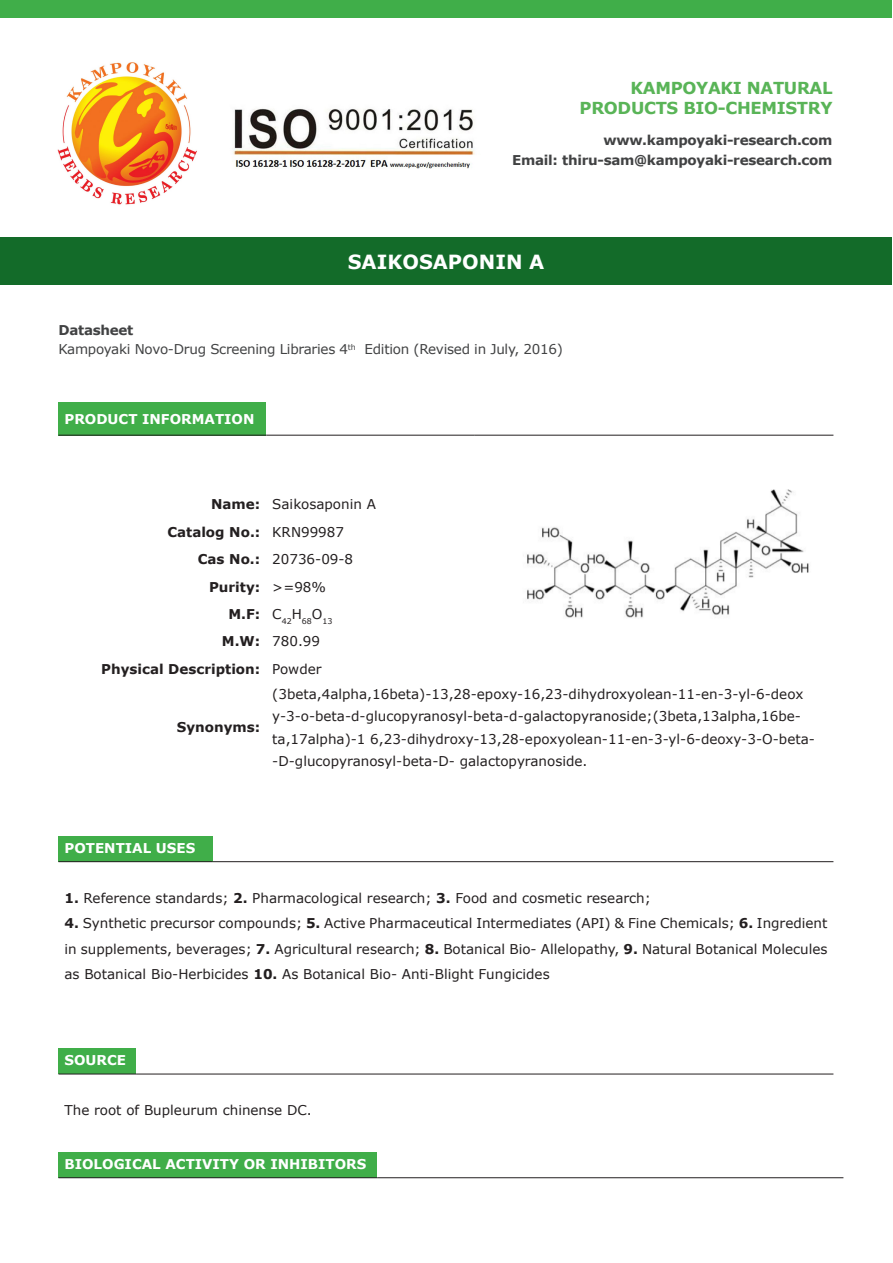
<style>
.page{position:relative;width:893px;height:1263px;background:#fff}
.page>*{position:absolute;margin:0;border:0;box-sizing:border-box;transform-origin:0 0}
.t1{font:700 19.5px "Verdana";color:#fff}
.t2{font:700 16.5px "Verdana";letter-spacing:-.02em;color:#59b457}
.t3{font:13.5px/22.2px "Verdana";color:#231f20}
.t4{font:700 13.5px "Verdana";letter-spacing:-.02em;color:#414243}
.t5{font:700 13.5px "Verdana";color:#fff}
.t6{font:700 13.5px "Verdana";color:#231f20}
.t7{font:13.5px "Verdana";letter-spacing:-.02em;color:#414243}
.t8{font:7.8px "Verdana";color:#231f20}
.s1{font-weight:700}
</style>
<div class="page">
<img style="left:232px;top:108px;width:243px;height:61px">
<img style="left:57px;top:62px;width:140px;height:143px">
<div style="left:0;top:0;width:892px;height:17px;background:#40ae49"></div>
<div style="left:1px;top:238px;width:891px;height:47px;background:#136b29"></div>
<div style="left:58px;top:402px;width:208px;height:33px;background:#40ae49"></div>
<hr style="left:58px;top:435px;width:208px;height:1px;background:#231f20">
<hr style="left:266px;top:435px;width:209px;height:1px;background:#231f20">
<hr style="left:475px;top:435px;width:358px;height:1px;background:#231f20">
<img style="left:527px;top:490px;width:282px;height:128px">
<div style="left:58px;top:836px;width:155px;height:26px;background:#40ae49"></div>
<hr style="left:58px;top:861px;width:155px;height:1px;background:#231f20">
<hr style="left:213px;top:861px;width:620px;height:1px;background:#231f20">
<div style="left:58px;top:1049px;width:78px;height:25px;background:#40ae49"></div>
<hr style="left:58px;top:1074px;width:78px;height:1px;background:#231f20">
<hr style="left:136px;top:1074px;width:697px;height:1px;background:#231f20">
<div style="left:58px;top:1153px;width:319px;height:25px;background:#40ae49"></div>
<hr style="left:58px;top:1177px;width:319px;height:1px;background:#231f20">
<hr style="left:377px;top:1177px;width:466px;height:1px;background:#231f20">
<p class="t2" style="left:631px;top:78px;width:203px">KAMPOYAKI NATURAL</p>
<p class="t2" style="left:580px;top:97px;width:254px">PRODUCTS BIO-CHEMISTRY</p>
<p class="t4" style="left:603px;top:132px;width:231px">www.kampoyaki-research.com</p>
<p class="t4" style="left:512px;top:151px;width:322px">Email: thiru-sam@kampoyaki-research.com</p>
<p class="t1" style="left:348px;top:249px;width:198px">SAIKOSAPONIN A</p>
<p class="t4" style="left:58px;top:321px;width:76px">Datasheet</p>
<p class="t7" style="left:58px;top:341px;width:506px">Kampoyaki Novo-Drug Screening Libraries 4<sup>th</sup> Edition (Revised in July, 2016)</p>
<p class="t5" style="left:64px;top:410px;width:192px">PRODUCT INFORMATION</p>
<p class="t6" style="left:211px;top:495px;width:51px">Name:</p>
<p class="t3" style="left:272px;top:493px;width:105px">Saikosaponin A</p>
<p class="t6" style="left:167px;top:523px;width:94px">Catalog No.:</p>
<p class="t3" style="left:272px;top:521px;width:73px">KRN99987</p>
<p class="t6" style="left:198px;top:551px;width:64px">Cas No.:</p>
<p class="t3" style="left:272px;top:549px;width:82px">20736-09-8</p>
<p class="t6" style="left:209px;top:578px;width:53px">Purity:</p>
<p class="t3" style="left:272px;top:576px;width:55px">&gt;=98%</p>
<p class="t6" style="left:228px;top:605px;width:33px">M.F:</p>
<p class="t8" style="left:272px;top:616px;width:62px"><sup>C</sup>42<sup>H</sup>68<sup>O</sup>13</p>
<p class="t6" style="left:222px;top:633px;width:40px">M.W:</p>
<p class="t3" style="left:272px;top:630px;width:49px">780.99</p>
<p class="t6" style="left:101px;top:660px;width:161px">Physical Description:</p>
<p class="t3" style="left:272px;top:658px;width:51px">Powder</p>
<p class="t6" style="left:177px;top:719px;width:85px">Synonyms:</p>
<p class="t3" style="left:272px;top:683px;width:544px">(3beta,4alpha,16beta)-13,28-epoxy-16,23-dihydroxyolean-11-en-3-yl-6-deox y-3-o-beta-d-glucopyranosyl-beta-d-galactopyranoside;(3beta,13alpha,16be&shy;ta,17alpha)-1 6,23-dihydroxy-13,28-epoxyolean-11-en-3-yl-6-deoxy-3-O-beta--D-glucopyranosyl-beta-D- galactopyranoside.</p>
<p class="t5" style="left:64px;top:839px;width:132px">POTENTIAL USES</p>
<p class="t3" style="left:64px;top:887px;width:588px"><span class="s1">1.</span> Reference standards; <span class="s1">2.</span> Pharmacological research; <span class="s1">3.</span> Food and cosmetic research;</p>
<p class="t3" style="left:64px;top:911px;width:764px;line-height:25.2px;text-align:justify"><span class="s1">4.</span> Synthetic precursor compounds; <span class="s1">5.</span> Active Pharmaceutical Intermediates (API) &amp; Fine Chemicals; <span class="s1">6.</span> Ingredient in supplements, beverages; <span class="s1">7.</span> Agricultural research; <span class="s1">8.</span> Botanical Bio- Allelopathy, <span class="s1">9.</span> Natural Botanical Molecules as Botanical Bio-Herbicides <span class="s1">10.</span> As Botanical Bio- Anti-Blight Fungicides</p>
<p class="t5" style="left:64px;top:1051px;width:63px">SOURCE</p>
<p class="t3" style="left:64px;top:1100px;width:249px">The root of Bupleurum chinense DC.</p>
<p class="t5" style="left:64px;top:1155px;width:303px">BIOLOGICAL ACTIVITY OR INHIBITORS</p>
</div>
